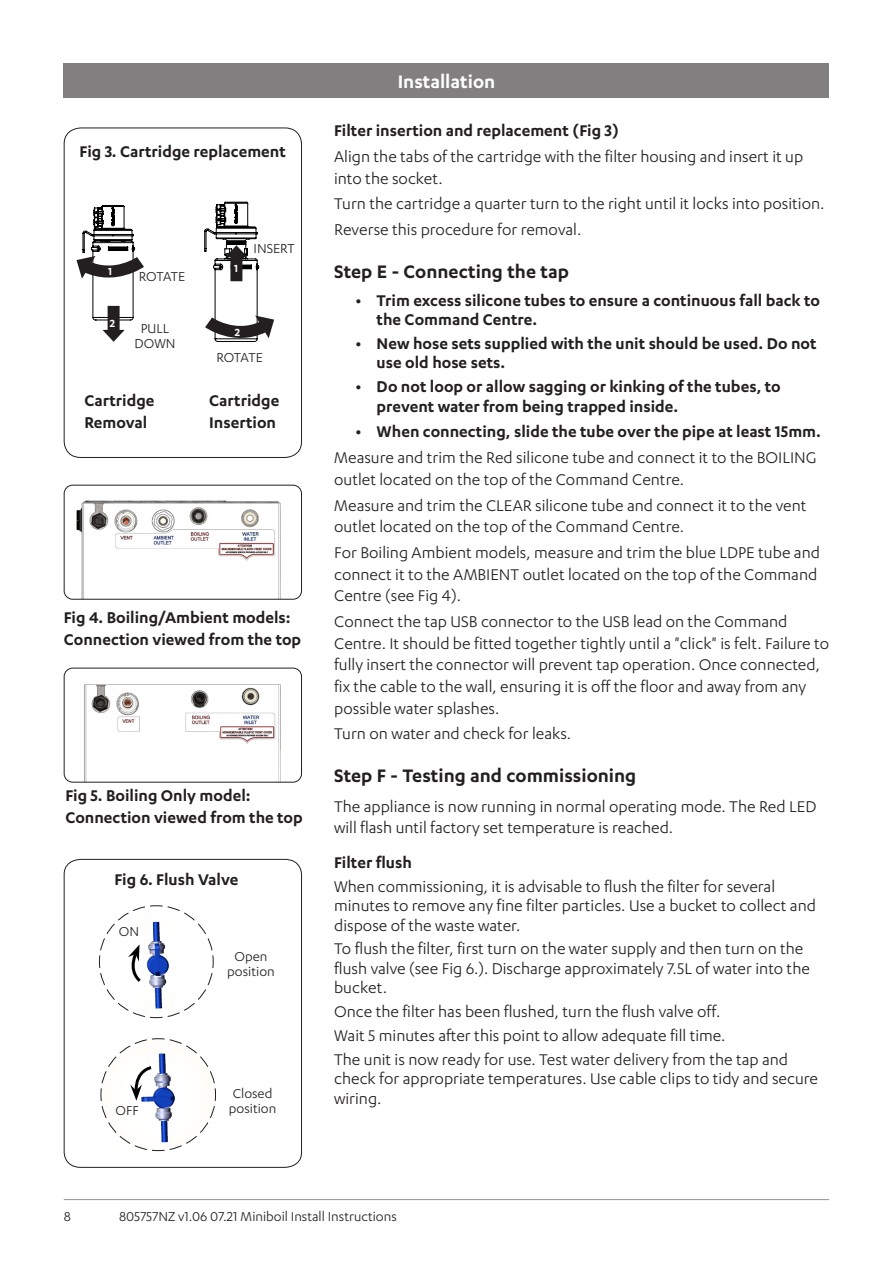
<style>
.page{position:relative;width:893px;height:1263px;background:#fff}
.page>*{position:absolute;margin:0;border:0;box-sizing:border-box;transform-origin:0 0}
.t1{font:600 21px "Karbon";color:#231f20}
.t2{font:600 21px "Karbon";color:#fff}
.t3{font:18px/21.6px "Karbon";color:#231f20}
.t4{font:600 18px/21.6px "Karbon";color:#231f20}
.t5{font:15px/15px "Karbon";color:#231f20;text-align:center}
.t6{font:600 12px "Karbon";color:#fff}
</style>
<div class="page">
<hr style="left:64px;top:1199px;width:765px;height:1px;background:#939598">
<div style="left:64px;top:64px;width:765px;height:34px;background:#827f80"></div>
<div style="left:64px;top:859px;width:238px;height:309px;border:1px solid #231f20;border-radius:16px"></div>
<svg style="left:99px;top:905px;width:115px;height:113px"></svg>
<svg style="left:100px;top:1038px;width:116px;height:113px"></svg>
<div style="left:64px;top:128px;width:238px;height:330px;border:1px solid #231f20;border-radius:16px"></div>
<div style="left:108px;top:306px;width:12px;height:27px;background:#231f20"></div>
<svg style="left:76px;top:205px;width:68px;height:115px"></svg>
<svg style="left:102px;top:329px;width:23px;height:13px"></svg>
<svg style="left:204px;top:202px;width:70px;height:140px"></svg>
<img style="left:64px;top:485px;width:238px;height:114px">
<div style="left:64px;top:485px;width:238px;height:115px;border:1px solid #231f20;border-radius:9px"></div>
<img style="left:64px;top:668px;width:238px;height:114px">
<div style="left:64px;top:668px;width:238px;height:114px;border:1px solid #231f20;border-radius:9px"></div>
<p class="t4" style="left:79px;top:140px;width:208px">Fig 3. Cartridge replacement</p>
<p class="t6" style="left:108px;top:265px;width:5px">1</p>
<p class="t6" style="left:110px;top:316px;width:7px">2</p>
<p class="t5" style="left:139px;top:268px;width:48px">ROTATE</p>
<p class="t5" style="left:135px;top:321px;width:42px">PULL<br>DOWN</p>
<p class="t6" style="left:234px;top:261px;width:5px">1</p>
<p class="t5" style="left:254px;top:240px;width:43px">INSERT</p>
<p class="t6" style="left:235px;top:325px;width:7px">2</p>
<p class="t5" style="left:216px;top:350px;width:48px">ROTATE</p>
<p class="t4" style="left:84px;top:390px;width:72px">Cartridge<br>Removal</p>
<p class="t4" style="left:209px;top:390px;width:72px">Cartridge<br>Insertion</p>
<p class="t4" style="left:64px;top:606px;width:239px">Fig 4. Boiling/Ambient models:<br>Connection viewed from the top</p>
<p class="t4" style="left:65px;top:784px;width:239px">Fig 5. Boiling Only model:<br>Connection viewed from the top</p>
<p class="t4" style="left:114px;top:868px;width:126px">Fig 6. Flush Valve</p>
<p class="t5" style="left:119px;top:924px;width:22px">ON</p>
<p class="t5" style="left:116px;top:1102px;width:25px">OFF</p>
<p class="t5" style="left:227px;top:948px;width:49px">Open position</p>
<p class="t5" style="left:229px;top:1086px;width:49px;text-align:left">Closed position</p>
<p class="t2" style="left:398px;top:70px;width:99px">Installation</p>
<p class="t4" style="left:334px;top:119px;width:287px">Filter insertion and replacement (Fig 3)</p>
<p class="t3" style="left:334px;top:145px;width:471px">Align the tabs of the cartridge with the filter housing and insert it up into the socket.</p>
<p class="t3" style="left:334px;top:191px;width:492px;line-height:25.8px">Turn the cartridge a quarter turn to the right until it locks into position.<br>Reverse this procedure for removal.</p>
<p class="t1" style="left:334px;top:259px;width:236px">Step E - Connecting the tap</p>
<p class="t4" style="left:377px;top:290px;width:445px;line-height:19.5px;text-indent:-21px">• Trim excess silicone tubes to ensure a continuous fall back to the Command Centre.</p>
<p class="t4" style="left:377px;top:333px;width:441px;line-height:19.5px;text-indent:-21px">• New hose sets supplied with the unit should be used. Do not use old hose sets.</p>
<p class="t4" style="left:377px;top:376px;width:406px;line-height:19.5px;text-indent:-21px">• Do not loop or allow sagging or kinking of the tubes, to prevent water from being trapped inside.</p>
<p class="t4" style="left:355px;top:420px;width:467px">• When connecting, slide the tube over the pipe at least 15mm.</p>
<p class="t3" style="left:334px;top:446px;width:484px">Measure and trim the Red silicone tube and connect it to the BOILING outlet located on the top of the Command Centre.</p>
<p class="t3" style="left:334px;top:494px;width:474px">Measure and trim the CLEAR silicone tube and connect it to the vent outlet located on the top of the Command Centre.</p>
<p class="t3" style="left:334px;top:541px;width:487px">For Boiling Ambient models, measure and trim the blue LDPE tube and connect it to the AMBIENT outlet located on the top of the Command<br>Centre (see Fig 4).</p>
<p class="t3" style="left:334px;top:610px;width:496px">Connect the tap USB connector to the USB lead on the Command Centre. It should be fitted together tightly until a "click" is felt. Failure to fully insert the connector will prevent tap operation. Once connected, fix the cable to the wall, ensuring it is off the floor and away from any possible water splashes.</p>
<p class="t3" style="left:334px;top:723px;width:239px">Turn on water and check for leaks.</p>
<p class="t1" style="left:334px;top:763px;width:304px">Step F - Testing and commissioning</p>
<p class="t3" style="left:334px;top:795px;width:484px">The appliance is now running in normal operating mode. The Red LED will flash until factory set temperature is reached.</p>
<p class="t4" style="left:334px;top:851px;width:79px">Filter flush</p>
<p class="t3" style="left:334px;top:876px;width:483px;line-height:19.5px">When commissioning, it is advisable to flush the filter for several minutes to remove any fine filter particles. Use a bucket to collect and dispose of the waste water.</p>
<p class="t3" style="left:334px;top:938px;width:477px;line-height:19.5px">To flush the filter, first turn on the water supply and then turn on the flush valve (see Fig 6.). Discharge approximately 7.5L of water into the bucket.</p>
<p class="t3" style="left:334px;top:999px;width:455px;line-height:23.7px">Once the filter has been flushed, turn the flush valve off.<br>Wait 5 minutes after this point to allow adequate fill time.<br>The unit is now ready for use. Test water delivery from the tap and</p>
<p class="t3" style="left:334px;top:1068px;width:485px;line-height:19.5px">check for appropriate temperatures. Use cable clips to tidy and secure wiring.</p>
<p class="t5" style="left:64px;top:1208px;width:9px">8</p>
<p class="t5" style="left:119px;top:1208px;width:279px">805757NZ v1.06 07.21 Miniboil Install Instructions</p>
</div>
